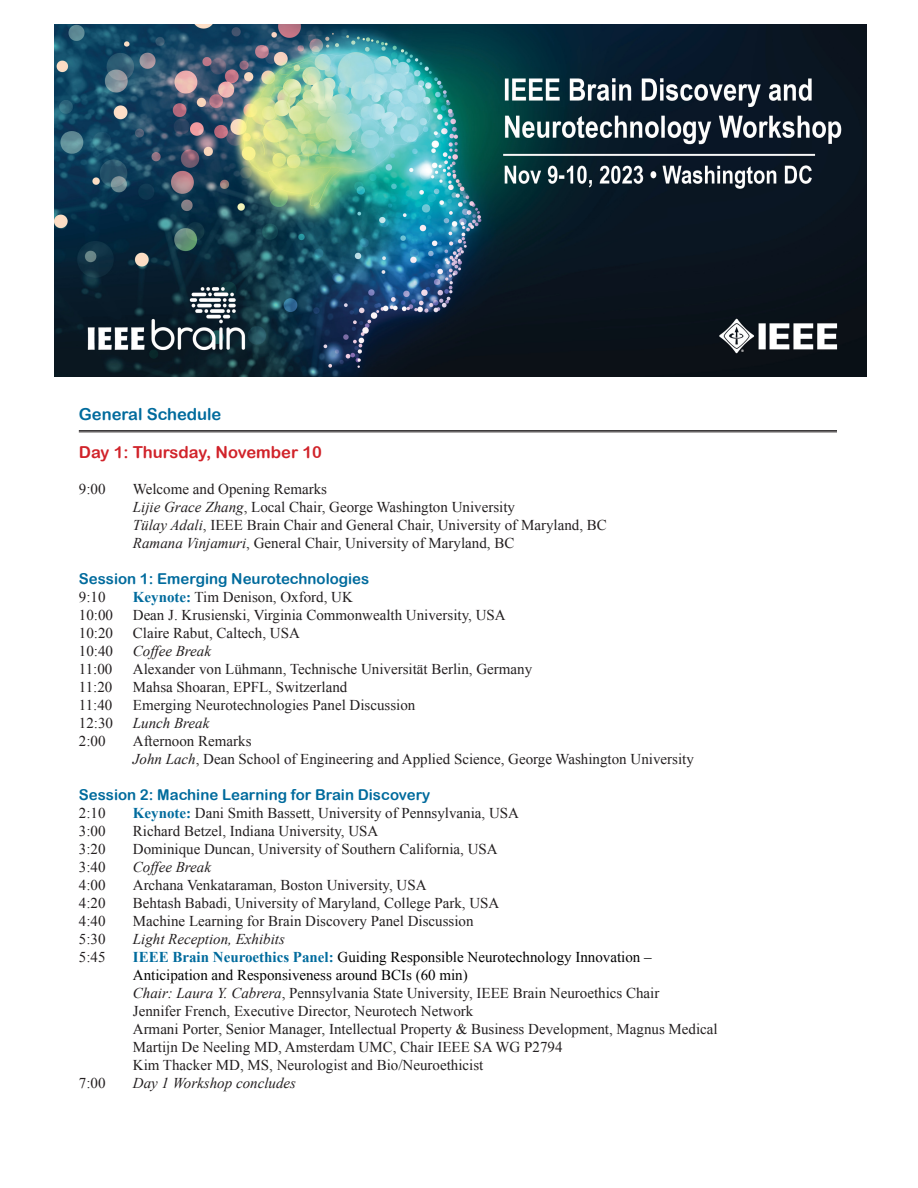
<style>
.page{position:relative;width:918px;height:1188px;background:#fff}
.page>*{position:absolute;margin:0;border:0;box-sizing:border-box;transform-origin:0 0}
.t1{font:16.5px "Arial Rounded MT Bold";color:#d1232a}
.t2{font:16.5px "Arial Rounded MT Bold";color:#006b9d}
.t3{font:15px "Times New Roman";color:#231f20}
.t4{font:15px/18px "Times New Roman";color:#000}
.t5{font:italic 15px "Times New Roman";color:#231f20}
.t6{font:15px "Arial Rounded MT Bold";color:#006b9d}
.s1{font-style:italic}
.s2{font-weight:700;color:#006b9d}
</style>
<div class="page">
<img style="left:54px;top:24px;width:813px;height:352px">
<hr style="left:79px;top:430px;width:758px;height:1px;background:#231f20">
<hr style="left:79px;top:432px;width:758px;height:1px;background:#231f20">
<p class="t2" style="left:79px;top:405px;width:144px">General Schedule</p>
<p class="t1" style="left:79px;top:442px;width:245px">Day 1: Thursday, November 10</p>
<p class="t3" style="left:79px;top:479px;width:28px">9:00</p>
<p class="t3" style="left:133px;top:479px;width:196px">Welcome and Opening Remarks</p>
<p class="t3" style="left:133px;top:497px;width:384px"><span class="s1">Lijie Grace Zhang</span>, Local Chair, George Washington University</p>
<p class="t3" style="left:133px;top:515px;width:476px"><span class="s1">Tülay Adali</span>, IEEE Brain Chair and General Chair, University of Maryland, BC</p>
<p class="t3" style="left:133px;top:533px;width:383px"><span class="s1">Ramana Vinjamuri</span>, General Chair, University of Maryland, BC</p>
<p class="t6" style="left:79px;top:570px;width:292px">Session 1: Emerging Neurotechnologies</p>
<p class="t3" style="left:79px;top:587px;width:28px">9:10</p>
<p class="t3" style="left:133px;top:587px;width:221px"><span class="s2">Keynote:</span> Tim Denison, Oxford, UK</p>
<p class="t3" style="left:79px;top:605px;width:36px">10:00</p>
<p class="t3" style="left:133px;top:605px;width:374px">Dean J. Krusienski, Virginia Commonwealth University, USA</p>
<p class="t3" style="left:79px;top:623px;width:36px">10:20</p>
<p class="t3" style="left:133px;top:623px;width:169px">Claire Rabut, Caltech, USA</p>
<p class="t3" style="left:79px;top:641px;width:36px">10:40</p>
<p class="t5" style="left:133px;top:641px;width:80px">Coffee Break</p>
<p class="t3" style="left:79px;top:659px;width:35px">11:00</p>
<p class="t3" style="left:133px;top:659px;width:401px">Alexander von Lühmann, Technische Universität Berlin, Germany</p>
<p class="t3" style="left:79px;top:677px;width:35px">11:20</p>
<p class="t3" style="left:133px;top:677px;width:216px">Mahsa Shoaran, EPFL, Switzerland</p>
<p class="t3" style="left:79px;top:695px;width:35px">11:40</p>
<p class="t3" style="left:133px;top:695px;width:284px">Emerging Neurotechnologies Panel Discussion</p>
<p class="t3" style="left:79px;top:713px;width:36px">12:30</p>
<p class="t5" style="left:133px;top:713px;width:78px">Lunch Break</p>
<p class="t3" style="left:79px;top:731px;width:28px">2:00</p>
<p class="t3" style="left:133px;top:731px;width:120px">Afternoon Remarks</p>
<p class="t3" style="left:133px;top:749px;width:563px"><span class="s1">John Lach</span>, Dean School of Engineering and Applied Science, George Washington University</p>
<p class="t6" style="left:79px;top:786px;width:353px">Session 2: Machine Learning for Brain Discovery</p>
<p class="t3" style="left:79px;top:803px;width:28px">2:10</p>
<p class="t3" style="left:133px;top:803px;width:388px"><span class="s2">Keynote:</span> Dani Smith Bassett, University of Pennsylvania, USA</p>
<p class="t3" style="left:79px;top:821px;width:28px">3:00</p>
<p class="t3" style="left:133px;top:821px;width:247px">Richard Betzel, Indiana University, USA</p>
<p class="t3" style="left:79px;top:839px;width:28px">3:20</p>
<p class="t3" style="left:133px;top:839px;width:366px">Dominique Duncan, University of Southern California, USA</p>
<p class="t3" style="left:79px;top:857px;width:28px">3:40</p>
<p class="t5" style="left:133px;top:857px;width:80px">Coffee Break</p>
<p class="t3" style="left:79px;top:875px;width:28px">4:00</p>
<p class="t3" style="left:133px;top:875px;width:295px">Archana Venkataraman, Boston University, USA</p>
<p class="t3" style="left:79px;top:893px;width:28px">4:20</p>
<p class="t3" style="left:133px;top:893px;width:368px">Behtash Babadi, University of Maryland, College Park, USA</p>
<p class="t3" style="left:79px;top:911px;width:28px">4:40</p>
<p class="t3" style="left:133px;top:911px;width:342px">Machine Learning for Brain Discovery Panel Discussion</p>
<p class="t3" style="left:79px;top:929px;width:28px">5:30</p>
<p class="t5" style="left:133px;top:929px;width:154px">Light Reception, Exhibits</p>
<p class="t3" style="left:79px;top:947px;width:28px">5:45</p>
<p class="t4" style="left:133px;top:948px;width:520px"><span class="s2">IEEE Brain Neuroethics Panel:</span> Guiding Responsible Neurotechnology Innovation –<br>Anticipation and Responsiveness around BCIs (60 min)</p>
<p class="t3" style="left:133px;top:983px;width:528px"><span class="s1">Chair: Laura Y. Cabrera</span>, Pennsylvania State University, IEEE Brain Neuroethics Chair</p>
<p class="t3" style="left:133px;top:1001px;width:342px">Jennifer French, Executive Director, Neurotech Network</p>
<p class="t3" style="left:133px;top:1019px;width:586px">Armani Porter, Senior Manager, Intellectual Property &amp; Business Development, Magnus Medical</p>
<p class="t3" style="left:133px;top:1037px;width:431px">Martijn De Neeling MD, Amsterdam UMC, Chair IEEE SA WG P2794</p>
<p class="t3" style="left:133px;top:1055px;width:352px">Kim Thacker MD, MS, Neurologist and Bio/Neuroethicist</p>
<p class="t3" style="left:79px;top:1073px;width:28px">7:00</p>
<p class="t5" style="left:133px;top:1073px;width:165px">Day 1 Workshop concludes</p>
</div>
